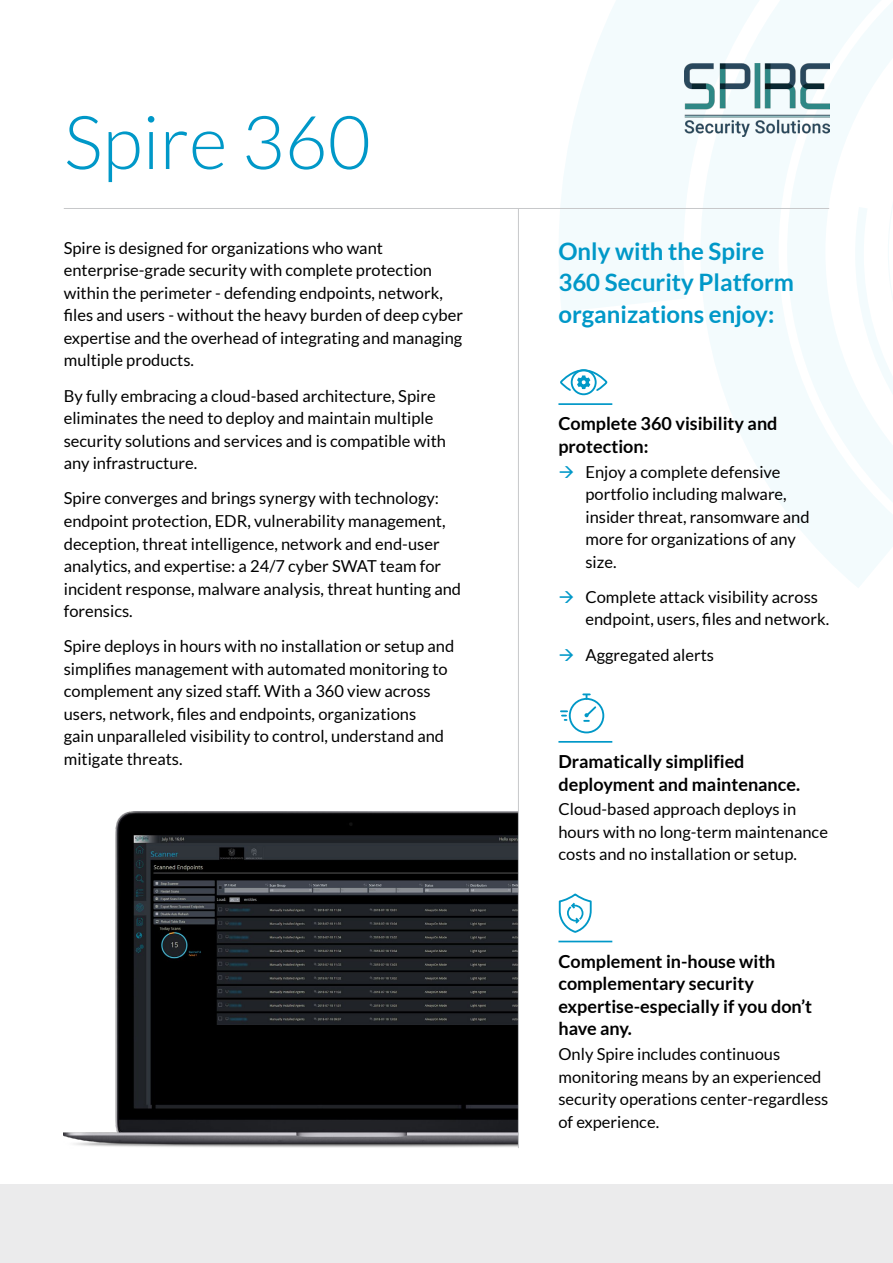
<style>
.page{position:relative;width:893px;height:1263px;background:#fff}
.page>*{position:absolute;margin:0;border:0;box-sizing:border-box;transform-origin:0 0}
.t1{font:300 74.25px "Lato";color:#0098c8}
.t2{font:700 24px/31.5px "Lato";color:#0098c8}
.t3{font:700 18px/22.5px "Lato";color:#000}
.t4{font:16.5px/22.5px "Lato";color:#000}
</style>
<div class="page">
<svg style="left:559px;top:0;width:334px;height:743px"></svg>
<img style="left:64px;top:812px;width:454px;height:336px">
<hr style="left:558px;top:403px;width:54px;height:2px;background:#0098c8">
<hr style="left:558px;top:741px;width:54px;height:2px;background:#0098c8">
<hr style="left:558px;top:941px;width:54px;height:1px;background:#0098c8">
<hr style="left:64px;top:208px;width:765px;height:1px;background:#c7c8ca">
<hr style="left:518px;top:208px;width:1px;height:940px;background:#c7c8ca">
<div style="left:0;top:1184px;width:893px;height:79px;background:#e6e7e8"></div>
<div style="left:571px;top:369px;width:26px;height:26px;border:2px solid #0098c7;border-radius:50%"></div>
<svg style="left:559px;top:368px;width:50px;height:25px"></svg>
<div style="left:569px;top:698px;width:35px;height:35px;border:2px solid #0098c7;border-radius:50%"></div>
<svg style="left:583px;top:693px;width:7px;height:6px"></svg>
<svg style="left:561px;top:710px;width:6px;height:11px"></svg>
<svg style="left:584px;top:705px;width:14px;height:17px"></svg>
<svg style="left:558px;top:893px;width:34px;height:40px"></svg>
<img style="left:684px;top:64px;width:145px;height:72px">
<svg style="left:560px;top:465px;width:13px;height:13px"></svg>
<svg style="left:560px;top:591px;width:13px;height:12px"></svg>
<svg style="left:560px;top:648px;width:13px;height:13px"></svg>
<h1 class="t1" style="left:64px;top:103px;width:309px">Spire 360</h1>
<p class="t4" style="left:64px;top:237px;width:401px">Spire is designed for organizations who want enterprise-grade security with complete protection within the perimeter - defending endpoints, network, files and users - without the heavy burden of deep cyber expertise and the overhead of integrating and managing multiple products.</p>
<p class="t4" style="left:64px;top:384px;width:384px">By fully embracing a cloud-based architecture, Spire eliminates the need to deploy and maintain multiple security solutions and services and is compatible with any infrastructure.</p>
<p class="t4" style="left:64px;top:487px;width:399px">Spire converges and brings synergy with technology: endpoint protection, EDR, vulnerability management, deception, threat intelligence, network and end-user analytics, and expertise a: 24/7 cyber SWAT team for incident response, malware analysis, threat hunting and forensics.</p>
<p class="t4" style="left:64px;top:635px;width:392px">Spire deploys in hours with no installation or setup and simplifies management with automated monitoring to complement any sized staff. With a 360 view across users, network, files and endpoints, organizations<br>gain unparalleled visibility to control, understand and mitigate threats.</p>
<h2 class="t2" style="left:558px;top:235px;width:237px">Only with the Spire<br>360 Security Platform organizations enjoy:</h2>
<p class="t3" style="left:558px;top:412px;width:220px">Complete 360 visibility and protection:</p>
<p class="t4" style="left:585px;top:460px;width:226px">Enjoy a complete defensive portfolio including malware, insider threat, ransomware and more for organizations of any size.</p>
<p class="t4" style="left:585px;top:586px;width:245px">Complete attack visibility across endpoint, users, files and network.</p>
<p class="t4" style="left:585px;top:643px;width:130px">Aggregated alerts</p>
<p class="t3" style="left:558px;top:750px;width:243px">Dramatically simplified deployment and maintenance.</p>
<p class="t4" style="left:558px;top:798px;width:271px">Cloud-based approach deploys in hours with no long-term maintenance costs and no installation or setup.</p>
<p class="t3" style="left:558px;top:950px;width:255px">Complement in-house with complementary security expertise-especially if you don t’ have any.</p>
<p class="t4" style="left:558px;top:1043px;width:271px">Only Spire includes continuous monitoring means by an experienced security operations center-regardless of experience.</p>
</div>
